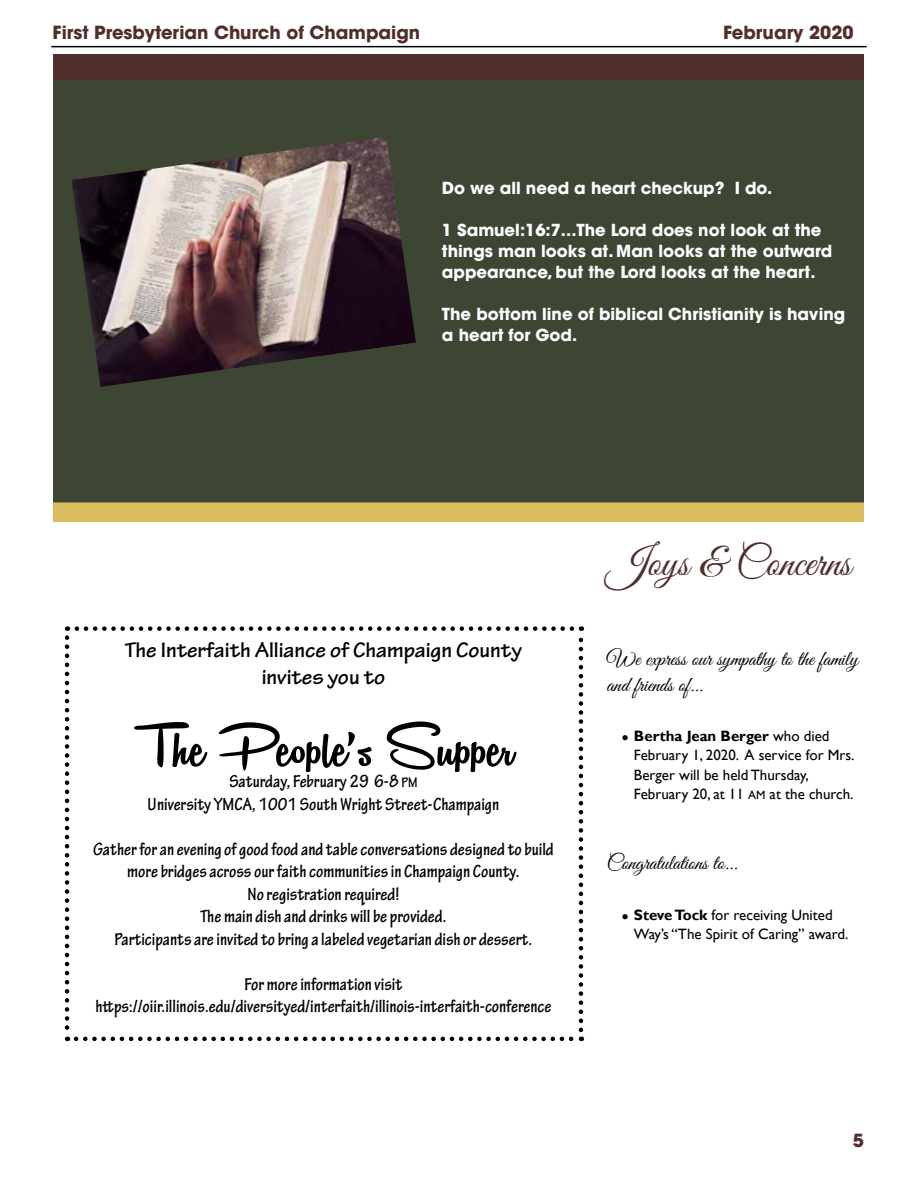
<style>
.page{position:relative;width:918px;height:1188px;background:#fff}
.page>*{position:absolute;margin:0;border:0;box-sizing:border-box;transform-origin:0 0}
.t1{font:67.5px "Remachine Script Personal Use";color:#000}
.t2{font:42px "Great Vibes";color:#502e2a}
.t3{font:700 22.5px/27px "Tekton Pro";color:#000;text-align:center}
.t4{font:21px/25.2px "Great Vibes";color:#000}
.t5{font:700 condensed 18.75px/22.5px "Tekton Pro";color:#000;text-align:center}
.t6{font:700 18px "ITC Avant Garde Std";color:#502e2a}
.t7{font:700 16.5px/21px "ITC Avant Garde Std";color:#fbffff}
.t8{font:15px/19.5px "Gill Sans";color:#000}
.s1{font-size:15px}
.s2{font-weight:700}
.s3{font-size:12px}
</style>
<div class="page">
<hr style="left:51px;top:46px;width:816px;height:1px;background:#000">
<img style="left:54px;top:54px;width:810px;height:467px">
<img style="left:71px;top:137px;width:345px;height:250px">
<svg style="left:65px;top:638px;width:4px;height:403px"></svg>
<svg style="left:76px;top:1037px;width:506px;height:4px"></svg>
<svg style="left:579px;top:626px;width:4px;height:404px"></svg>
<svg style="left:67px;top:626px;width:505px;height:5px"></svg>
<p class="t6" style="left:53px;top:21px;width:369px">First Presbyterian Church of Champaign</p>
<p class="t6" style="left:723px;top:21px;width:132px">February 2020</p>
<p class="t7" style="left:442px;top:177px;width:332px">Do we all need a heart checkup? I do.</p>
<p class="t7" style="left:442px;top:219px;width:392px">1 Samuel:16:7...The Lord does not look at the things man looks at. Man looks at the outward appearance, but the Lord looks at the heart.</p>
<p class="t7" style="left:442px;top:303px;width:405px">The bottom line of biblical Christianity is having a heart for God.</p>
<p class="t3" style="left:125px;top:637px;width:399px">The Interfaith Alliance of Champaign County invites you to</p>
<h1 class="t1" style="left:133px;top:708px;width:382px">The People’s Supper</h1>
<p class="t5" style="left:148px;top:771px;width:353px">Saturday, February 29 6-8 <span class="s1">PM<br></span>University YMCA, 1001 South Wright Street-Champaign</p>
<p class="t5" style="left:93px;top:838px;width:462px">Gather for an evening of good food and table conversations designed to build more bridges across our faith communities in Champaign County.<br>No registration required!<br>The main dish and drinks will be provided.<br>Participants are invited to bring a labeled vegetarian dish or dessert.</p>
<p class="t5" style="left:95px;top:973px;width:457px">For more information visit https://oiir.illinois.edu/diversityed/interfaith/illinois-interfaith-conference</p>
<h2 class="t2" style="left:607px;top:540px;width:246px">Joys &amp; Concerns</h2>
<p class="t4" style="left:607px;top:648px;width:253px">We express our sympathy to the family and friends of...</p>
<p class="t8" style="left:634px;top:726px;width:222px;text-indent:-12px">● <span class="s2">Bertha Jean Berger</span> who died<br>February 1, 2020. A service for Mrs.<br>Berger will be held Thursday,<br>February 20, at 11 <span class="s3">AM</span> at the church.</p>
<p class="t4" style="left:607px;top:852px;width:132px">Congratulations to...</p>
<p class="t8" style="left:634px;top:905px;width:216px;text-indent:-12px">● <span class="s2">Steve Tock</span> for receiving United<br>Way’s “The Spirit of Caring” award.</p>
<p class="t6" style="left:853px;top:1129px;width:13px">5</p>
</div>
